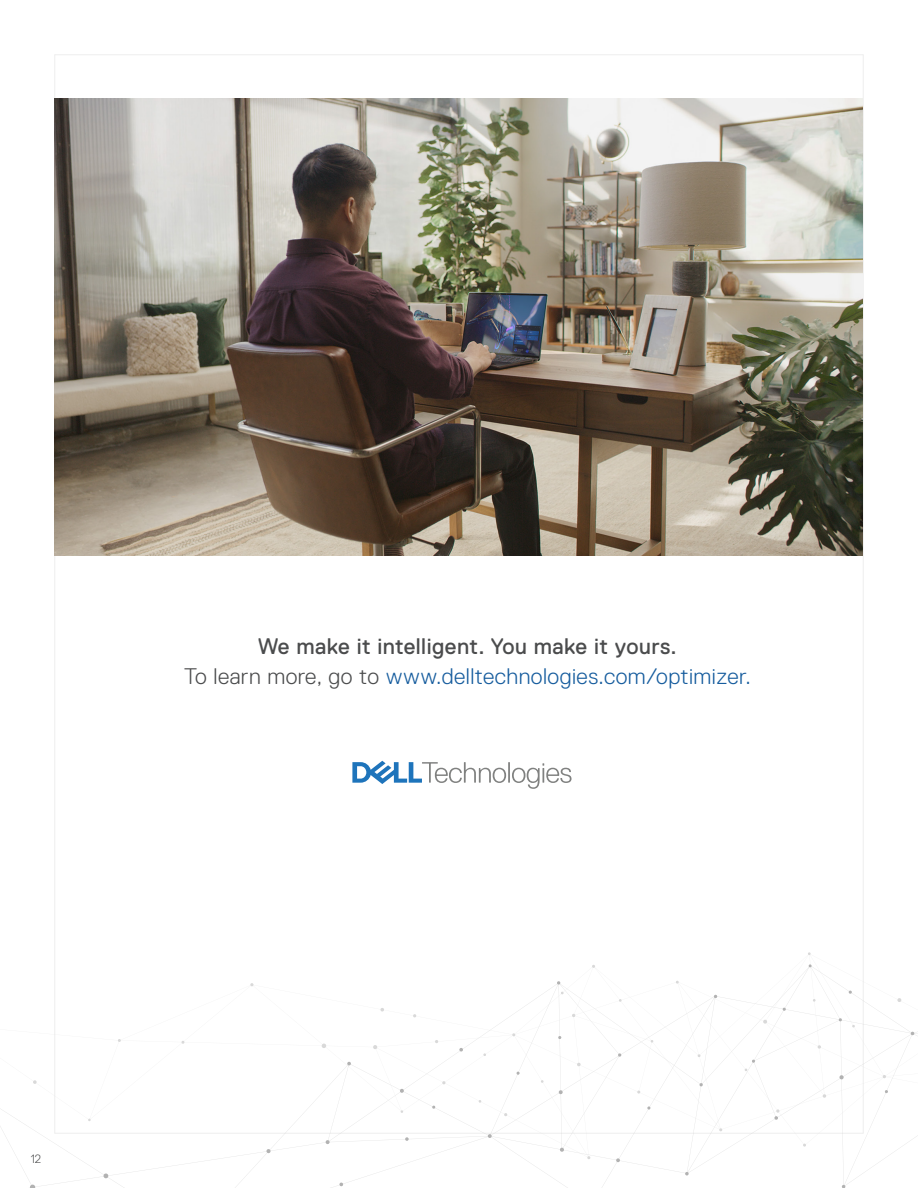
<style>
.page{position:relative;width:918px;height:1188px;background:#fff}
.page>*{position:absolute;margin:0;border:0;box-sizing:border-box;transform-origin:0 0}
.t1{font:300 22.5px "Dell Replica";letter-spacing:.02em;color:#175d9e}
.t2{font:22.5px "Dell Replica";letter-spacing:.02em;color:#4b4c4d}
.t3{font:300 12px "Dell Replica";color:#4b4c4d}
.s1{color:#4b4c4d}
</style>
<div class="page">
<svg style="left:0;top:937px;width:918px;height:251px"></svg>
<svg style="left:685px;top:1172px;width:4px;height:4px"></svg>
<svg style="left:839px;top:1075px;width:5px;height:4px"></svg>
<svg style="left:808px;top:964px;width:4px;height:3px"></svg>
<svg style="left:557px;top:981px;width:3px;height:4px"></svg>
<svg style="left:616px;top:1158px;width:4px;height:4px"></svg>
<svg style="left:559px;top:1090px;width:4px;height:4px"></svg>
<svg style="left:400px;top:1089px;width:4px;height:4px"></svg>
<svg style="left:266px;top:1149px;width:5px;height:4px"></svg>
<svg style="left:339px;top:1183px;width:4px;height:3px"></svg>
<svg style="left:103px;top:1173px;width:5px;height:5px"></svg>
<svg style="left:560px;top:1148px;width:4px;height:4px"></svg>
<svg style="left:618px;top:1053px;width:3px;height:4px"></svg>
<svg style="left:774px;top:1109px;width:6px;height:11px"></svg>
<svg style="left:326px;top:1140px;width:4px;height:4px"></svg>
<svg style="left:347px;top:1062px;width:4px;height:3px"></svg>
<svg style="left:459px;top:1048px;width:4px;height:4px"></svg>
<svg style="left:488px;top:1134px;width:4px;height:4px"></svg>
<svg style="left:405px;top:1137px;width:4px;height:4px"></svg>
<svg style="left:699px;top:1083px;width:4px;height:3px"></svg>
<svg style="left:647px;top:1106px;width:4px;height:4px"></svg>
<svg style="left:516px;top:1072px;width:4px;height:3px"></svg>
<svg style="left:30px;top:1185px;width:5px;height:3px"></svg>
<svg style="left:352px;top:761px;width:220px;height:28px"></svg>
<img style="left:54px;top:98px;width:808px;height:457px">
<p class="t2" style="left:258px;top:634px;width:421px">We make it intelligent. You make it yours.</p>
<p class="t1" style="left:184px;top:664px;width:568px"><span class="s1">To learn more, go to</span> www.delltechnologies.com/optimizer.</p>
<p class="t3" style="left:31px;top:1152px;width:12px">12</p>
</div>
